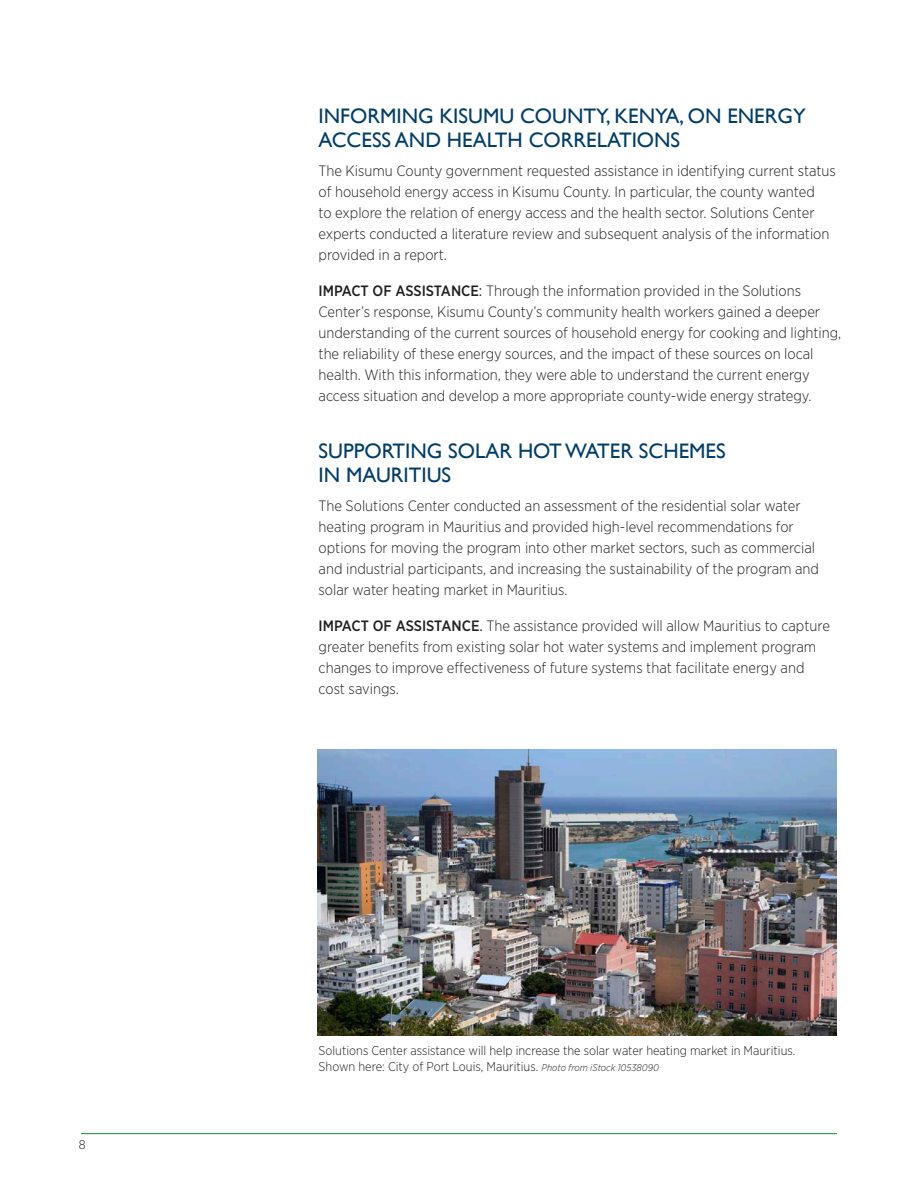
<style>
.page{position:relative;width:918px;height:1188px;background:#fff}
.page>*{position:absolute;margin:0;border:0;box-sizing:border-box;transform-origin:0 0}
.head{font:21px/24px "Gill Sans";color:#003d69}
.text{font:300 15px/21px "Gotham Narrow";color:#231f20}
.t1{font:300 12.75px/16.5px "Gotham Narrow";color:#231f20}
.s1{font-weight:500}
.s2{font-weight:400}
.s3{font-style:italic;font-size:9.75px}
</style>
<div class="page">
<hr style="left:81px;top:1133px;width:756px;height:1px;background:#2d9e47">
<img style="left:318px;top:750px;width:518px;height:286px">
<p class="t1" style="left:79px;top:1136px;width:8px">8</p>
<p class="head" style="left:319px;top:103px;width:489px">INFORMING KISUMU COUNTY, KENYA, ON ENERGY<br>ACCESS AND HEALTH CORRELATIONS</p>
<p class="text" style="left:319px;top:159px;width:519px">The Kisumu County government requested assistance in identifying current status of household energy access in Kisumu County. In particular, the county wanted<br>to explore the relation of energy access and the health sector. Solutions Center experts conducted a literature review and subsequent analysis of the information provided in a report.</p>
<p class="text" style="left:319px;top:279px;width:524px"><span class="s1">IMPACT OF ASSISTANCE</span><span class="s2">:</span> Through the information provided in the Solutions Center’s response, Kisumu County’s community health workers gained a deeper understanding of the current sources of household energy for cooking and lighting, the reliability of these energy sources, and the impact of these sources on local health. With this information, they were able to understand the current energy access situation and develop a more appropriate county-wide energy strategy.</p>
<p class="head" style="left:319px;top:439px;width:409px">SUPPORTING SOLAR HOT WATER SCHEMES<br>IN MAURITIUS</p>
<p class="text" style="left:319px;top:495px;width:502px">The Solutions Center conducted an assessment of the residential solar water heating program in Mauritius and provided high-level recommendations for options for moving the program into other market sectors, such as commercial and industrial participants, and increasing the sustainability of the program and solar water heating market in Mauritius.</p>
<p class="text" style="left:319px;top:615px;width:513px"><span class="s1">IMPACT OF ASSISTANCE</span><span class="s2">.</span> The assistance provided will allow Mauritius to capture greater benefits from existing solar hot water systems and implement program changes to improve effectiveness of future systems that facilitate energy and cost savings.</p>
<p class="t1" style="left:319px;top:1042px;width:478px">Solutions Center assistance will help increase the solar water heating market in Mauritius.<br>Shown here: City of Port Louis, Mauritius. <span class="s3">Photo from iStock 10538090</span></p>
</div>
